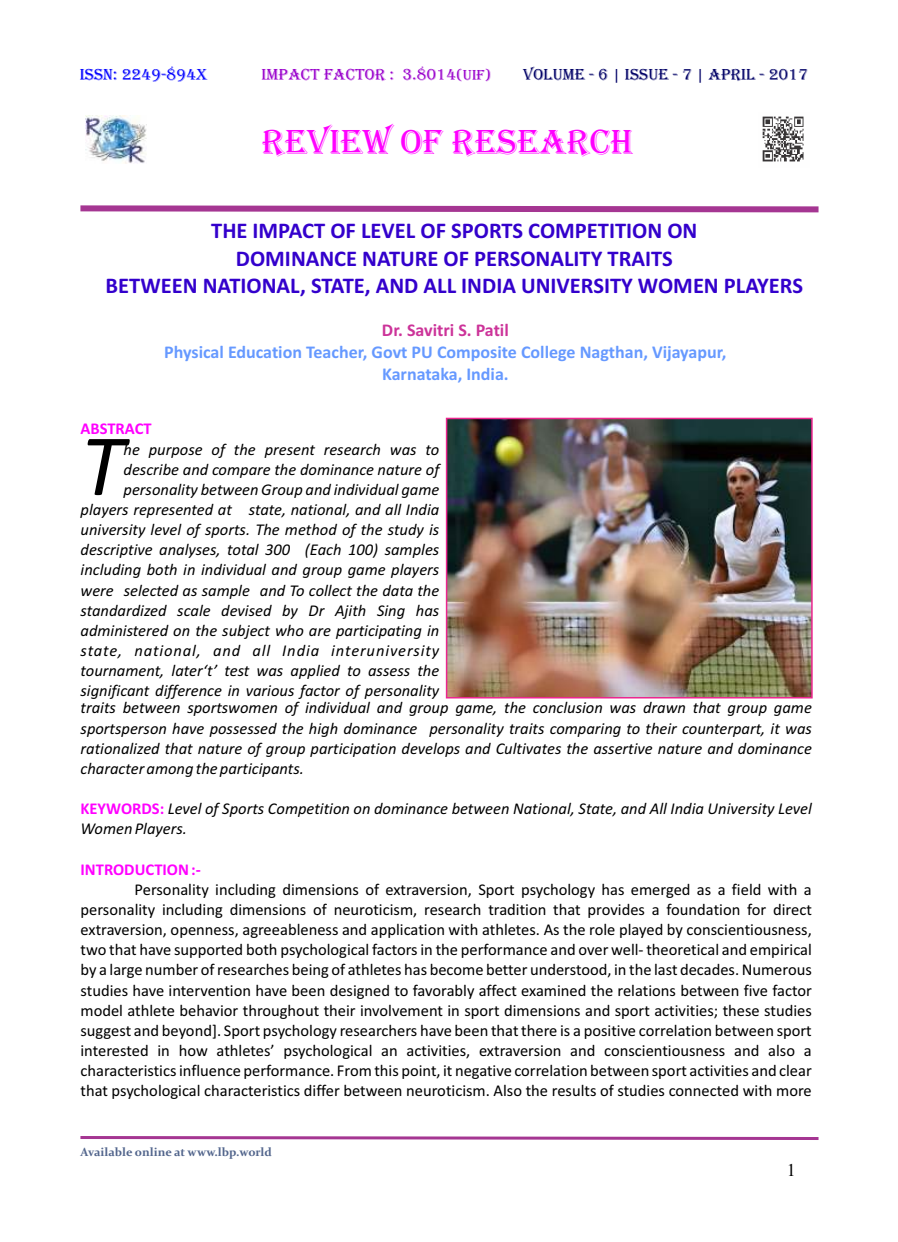
<style>
.page{position:relative;width:898px;height:1242px;background:#fff}
.page>*{position:absolute;margin:0;border:0;box-sizing:border-box;transform-origin:0 0}
.t1{font:italic 88.2px "Calibri";color:#000}
.t2{font:36px "Algerian";color:#f0f}
.t3{font:700 22.5px/27.5px "Calibri";color:#30c;text-align:center}
.t4{font:700 18px/21.9px "Calibri";color:#69f;text-align:center}
.t5{font:700 18px "Calibri";color:#c39}
.t6{font:18px "Times New Roman";color:#000}
.t7{font:16.5px/20.1px "Calibri";color:#000;text-align:justify}
.t8{font:italic 16.5px/20.1px "Calibri";color:#000;text-align:right}
.t9{font:16.5px "Algerian";color:#006}
.t10{font:16.5px "Algerian";color:#90c}
.t11{font:700 16.5px "Calibri";color:#f0f}
.t12{font:16.5px "Algerian";color:#00f}
.t13{font:700 12px "Constantia";color:#52658c}
.s1{font-size:15px}
.s2{font-weight:700;font-style:normal;color:#f0f}
</style>
<div class="page">
<svg style="left:80px;top:205px;width:739px;height:8px;background:#bb68ad"></svg>
<svg style="left:80px;top:1136px;width:739px;height:4px;background:#bb67ac"></svg>
<img style="left:762px;top:116px;width:42px;height:46px">
<img style="left:447px;top:420px;width:363px;height:276px">
<div style="left:445px;top:418px;width:367px;height:280px;border:1px solid #ec268f"></div>
<img style="left:85px;top:115px;width:61px;height:49px">
<p class="t12" style="left:80px;top:66px;width:129px">ISSN: 2249-894X</p>
<p class="t10" style="left:261px;top:66px;width:231px">IMPACT FACTOR : 3.8014<span class="s1">(UIF)</span></p>
<p class="t9" style="left:523px;top:66px;width:286px">VOLUME - 6 | ISSUE - 7 | APRIL - 2017</p>
<h2 class="t2" style="left:262px;top:122px;width:373px">REVIEW OF RESEARCH</h2>
<h3 class="t3" style="left:106px;top:219px;width:698px">THE IMPACT OF LEVEL OF SPORTS COMPETITION ON<br>DOMINANCE NATURE OF PERSONALITY TRAITS<br>BETWEEN NATIONAL, STATE, AND ALL INDIA UNIVERSITY WOMEN PLAYERS</h3>
<p class="t5" style="left:382px;top:322px;width:128px">Dr. Savitri S. Patil</p>
<p class="t4" style="left:164px;top:342px;width:563px">Physical Education Teacher, Govt PU Composite College Nagthan, Vijayapur,<br>Karnataka, India.</p>
<p class="t11" style="left:81px;top:422px;width:73px">ABSTRACT</p>
<p class="t8" style="left:123px;top:440px;width:317px">he purpose of the present research was to</p>
<h1 class="t1" style="left:81px;top:429px;width:44px">T</h1>
<p class="t8" style="left:80px;top:460px;width:360px">describe and compare the dominance nature of personality between Group and individual game players represented at state, national, and all India university level of sports. The method of the study is descriptive analyses, total 300 (Each 100) samples including both in individual and group game players were selected as sample and To collect the data the standardized scale devised by Dr Ajith Sing has administered on the subject who are participating in state, national, and all India interuniversity tournament, later‘t’ test was applied to assess the significant difference in various factor of personality</p>
<p class="t8" style="left:80px;top:699px;width:732px;text-align:justify">traits between sportswomen of individual and group game, the conclusion was drawn that group game sportsperson have possessed the high dominance personality traits comparing to their counterpart, it was rationalized that nature of group participation develops and Cultivates the assertive nature and dominance character among the participants.</p>
<p class="t8" style="left:80px;top:800px;width:732px;text-align:left"><span class="s2">KEYWORDS:</span> Level of Sports Competition on dominance between National, State, and All India University Level<br>Women Players.</p>
<p class="t11" style="left:80px;top:862px;width:122px">INTRODUCTION :-</p>
<p class="t7" style="left:80px;top:880px;width:732px;text-indent:54px">Personality including dimensions of extraversion, Sport psychology has emerged as a field with a personality including dimensions of neuroticism, research tradition that provides a foundation for direct extraversion, openness, agreeableness and application with athletes. As the role played by conscientiousness, two that have supported both psychological factors in the performance and over well- theoretical and empirical by a large number of researches being of athletes has become better understood, in the last decades. Numerous studies have intervention have been designed to favorably affect examined the relations between five factor model athlete behavior throughout their involvement in sport dimensions and sport activities; these studies suggest and beyond]. Sport psychology researchers have been that there is a positive correlation between sport interested in how athletes’ psychological an activities, extraversion and conscientiousness and also a characteristics influence performance. From this point, it negative correlation between sport activities and clear that psychological characteristics differ between neuroticism. Also the results of studies connected with more</p>
<p class="t13" style="left:81px;top:1147px;width:193px">Available online at www.lbp.world</p>
<p class="t6" style="left:786px;top:1164px;width:10px">1</p>
</div>
